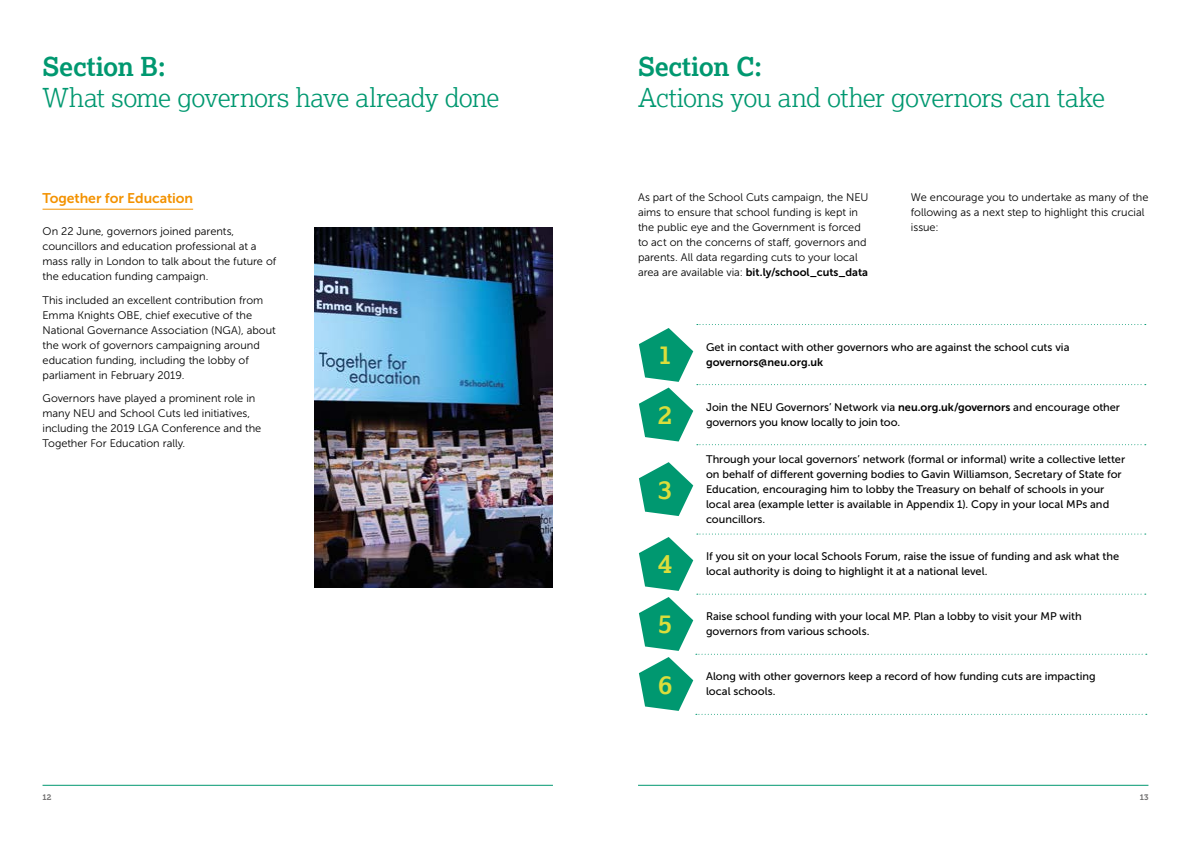
<style>
.page{position:relative;width:1191px;height:842px;background:#fff}
.page>*{position:absolute;margin:0;border:0;box-sizing:border-box;transform-origin:0 0}
.t1{font:300 26px "Lexia";letter-spacing:-.025em;color:#009870}
.t2{font:700 26px "Lexia";letter-spacing:-.005em;color:#009870}
.t3{font:700 26px "Lexia";color:#dbdd3b}
.t4{font:14px "Museo Sans 700";letter-spacing:-.005em;color:#f39200}
.t5{font:11px/15px "Museo Sans 300";color:#000}
.t6{font:11px/15px "Museo Sans 500";color:#000}
.t7{font:11px "Museo Sans 700";color:#000}
.t8{font:8px "Museo 700";color:#706f6f}
.s1{font-family:"Museo Sans 300"}
.s2{font-family:"Museo Sans 700"}
</style>
<div class="page">
<hr style="left:43px;top:785px;width:510px;height:1px;background:#009870">
<hr style="left:638px;top:785px;width:510px;height:1px;background:#009870">
<hr style="left:43px;top:209px;width:150px;height:1px;background:#f39200">
<img style="left:314px;top:228px;width:238px;height:360px">
<svg style="left:639px;top:462px;width:54px;height:54px"></svg>
<svg style="left:639px;top:324px;width:506px;height:121px"></svg>
<svg style="left:639px;top:534px;width:507px;height:181px"></svg>
<h1 class="t2" style="left:43px;top:51px;width:125px">Section B:</h1>
<h1 class="t1" style="left:43px;top:82px;width:458px">What some governors have already done</h1>
<p class="t4" style="left:43px;top:191px;width:152px">Together for Education</p>
<p class="t5" style="left:43px;top:224px;width:235px">On 22 June, governors joined parents, councillors and education professional at a mass rally in London to talk about the future of the education funding campaign.</p>
<p class="t5" style="left:43px;top:293px;width:235px">This included an excellent contribution from Emma Knights OBE, chief executive of the National Governance Association (NGA), about the work of governors campaigning around education funding, including the lobby of parliament in February 2019.</p>
<p class="t5" style="left:43px;top:391px;width:220px">Governors have played a prominent role in many NEU and School Cuts led initiatives, including the 2019 LGA Conference and the Together For Education rally.</p>
<h1 class="t2" style="left:638px;top:51px;width:126px">Section C:</h1>
<h1 class="t1" style="left:638px;top:82px;width:468px">Actions you and other governors can take</h1>
<p class="t5" style="left:638px;top:190px;width:232px">As part of the School Cuts campaign, the NEU aims to ensure that school funding is kept in the public eye and the Government is forced to act on the concerns of staff, governors and parents. All data regarding cuts to your local</p>
<p class="t7" style="left:638px;top:266px;width:231px"><span class="s1">area are available via:</span> bit.ly/school_cuts_data</p>
<p class="t5" style="left:911px;top:190px;width:239px">We encourage you to undertake as many of the following as a next step to highlight this crucial issue:</p>
<h1 class="t3" style="left:658px;top:338px;width:16px">1</h1>
<p class="t6" style="left:706px;top:339px;width:365px">Get in contact with other governors who are against the school cuts via</p>
<p class="t7" style="left:706px;top:356px;width:119px">governors@neu.org.uk</p>
<h1 class="t3" style="left:658px;top:398px;width:16px">2</h1>
<p class="t6" style="left:706px;top:399px;width:415px">Join the NEU Governors’ Network via <span class="s2">neu.org.uk/governors</span> and encourage other governors you know locally to join too.</p>
<h1 class="t3" style="left:658px;top:473px;width:16px">3</h1>
<p class="t6" style="left:706px;top:452px;width:420px">Through your local governors’ network (formal or informal) write a collective letter on behalf of different governing bodies to Gavin Williamson, Secretary of State for Education, encouraging him to lobby the Treasury on behalf of schools in your local area (example letter is available in Appendix 1). Copy in your local MPs and councillors.</p>
<h1 class="t3" style="left:658px;top:547px;width:16px">4</h1>
<p class="t6" style="left:706px;top:549px;width:415px">If you sit on your local Schools Forum, raise the issue of funding and ask what the local authority is doing to highlight it at a national level.</p>
<h1 class="t3" style="left:658px;top:608px;width:16px">5</h1>
<p class="t6" style="left:706px;top:609px;width:377px">Raise school funding with your local MP. Plan a lobby to visit your MP with governors from various schools.</p>
<h1 class="t3" style="left:658px;top:668px;width:16px">6</h1>
<p class="t6" style="left:706px;top:669px;width:391px">Along with other governors keep a record of how funding cuts are impacting local schools.</p>
<p class="t8" style="left:43px;top:792px;width:10px">12</p>
<p class="t8" style="left:1139px;top:792px;width:10px">13</p>
</div>
